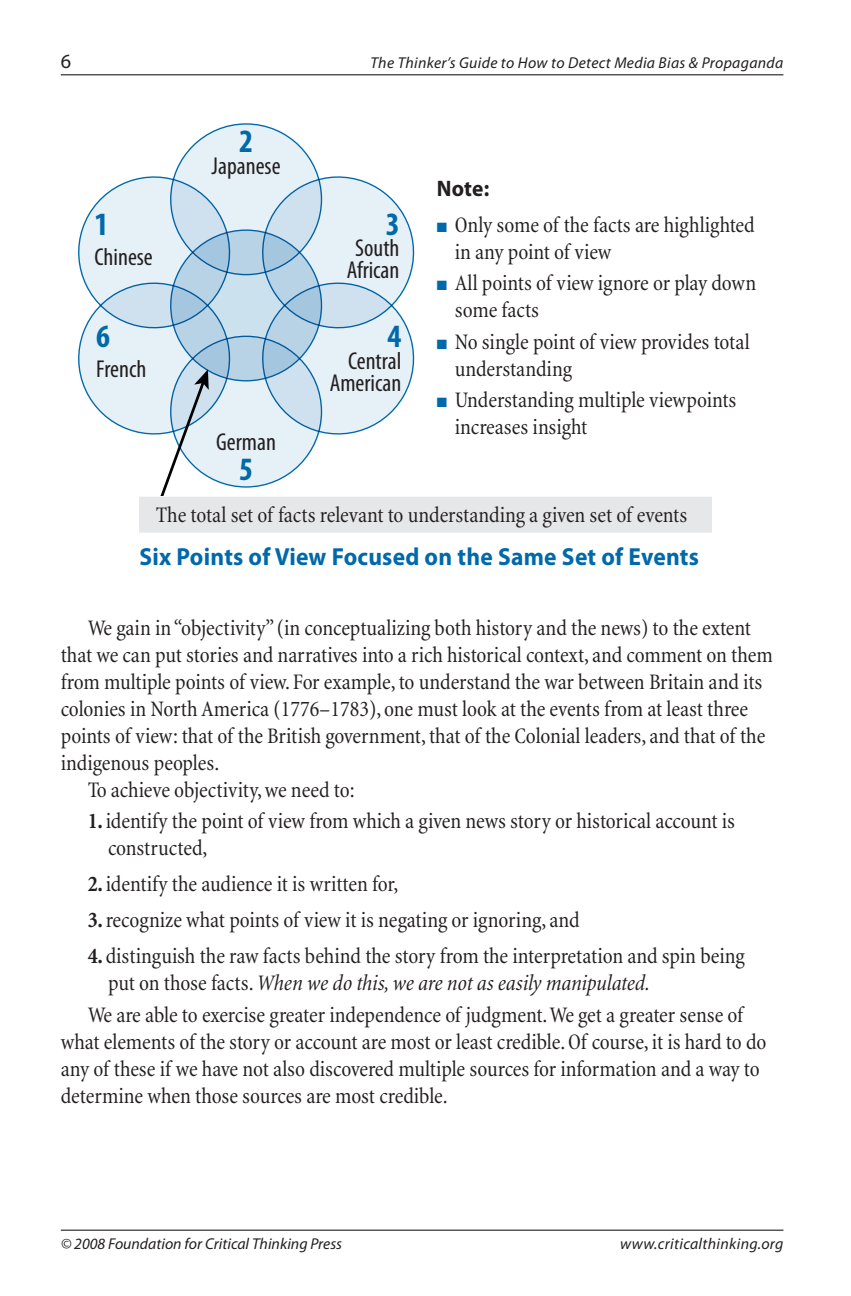
<style>
.page{position:relative;width:851px;height:1296px;background:#fff}
.page>*{position:absolute;margin:0;border:0;box-sizing:border-box;transform-origin:0 0}
.t1{font:700 condensed 32.62px "Myriad Pro";color:#0069aa}
.t2{font:700 24.75px "Myriad Pro";letter-spacing:.01em;color:#0069aa;scale:.95 1}
.t3{font:condensed 24.53px/21.8px "Myriad Pro";color:#231f20;text-align:center}
.t4{font:condensed 22.5px/27px "Minion";letter-spacing:-.005em;color:#231f20}
.t5{font:700 22.5px "Myriad Pro";color:#231f20;scale:.95 1}
.t6{font:20.25px "Myriad Pro";color:#231f20}
.t7{font:italic 15.75px "Myriad Pro";letter-spacing:.02em;color:#231f20}
.t8{font:italic 15.75px "Myriad Pro";color:#231f20}
.s1{color:#0069aa}
.s2{font-weight:700}
.s3{font-style:italic}
</style>
<div class="page">
<hr style="left:61px;top:1230px;width:722px;height:1px;background:#231f20">
<hr style="left:61px;top:74px;width:722px;height:1px;background:#231f20">
<div style="left:137px;top:494px;width:577px;height:41px;background:#e6e7e8;border:2px solid #fff"></div>
<div style="left:171px;top:124px;width:150px;height:151px;background:#e6f0f7;border-radius:50%"></div>
<div style="left:171px;top:336px;width:150px;height:151px;background:#e6f0f7;border-radius:50%"></div>
<svg style="left:262px;top:176px;width:152px;height:259px"></svg>
<svg style="left:78px;top:176px;width:152px;height:320px"></svg>
<svg style="left:171px;top:230px;width:150px;height:151px;background:#a9c9e0"></svg>
<p class="t6" style="left:61px;top:50px;width:12px">6</p>
<p class="t7" style="left:370px;top:54px;width:414px">The Thinker’s Guide to How to Detect Media Bias &amp; Propaganda</p>
<h1 class="t1" style="left:94px;top:206px;width:15px">1</h1>
<p class="t3" style="left:94px;top:246px;width:60px">Chinese</p>
<h1 class="t1" style="left:96px;top:318px;width:15px">6</h1>
<p class="t3" style="left:96px;top:359px;width:52px">French</p>
<h1 class="t1" style="left:239px;top:123px;width:15px">2</h1>
<p class="t3" style="left:212px;top:155px;width:70px">Japanese</p>
<p class="t3" style="left:216px;top:431px;width:61px">German</p>
<h1 class="t1" style="left:239px;top:451px;width:15px">5</h1>
<h1 class="t1" style="left:385px;top:206px;width:15px">3</h1>
<p class="t3" style="left:347px;top:238px;width:54px">South<br>African</p>
<h1 class="t1" style="left:387px;top:318px;width:15px">4</h1>
<p class="t3" style="left:330px;top:350px;width:73px;text-align:right">Central<br>American</p>
<p class="t5" style="left:436px;top:175px;width:57px">Note:</p>
<p class="t4" style="left:454px;top:211px;width:302px;text-indent:-18px"><span class="s1">■</span> Only some of the facts are highlighted in any point of view</p>
<p class="t4" style="left:454px;top:270px;width:303px;text-indent:-18px"><span class="s1">■</span> All points of view ignore or play down some facts</p>
<p class="t4" style="left:454px;top:328px;width:296px;text-indent:-18px"><span class="s1">■</span> No single point of view provides total understanding</p>
<p class="t4" style="left:454px;top:387px;width:283px;text-indent:-18px"><span class="s1">■</span> Understanding multiple viewpoints increases insight</p>
<p class="t4" style="left:156px;top:502px;width:533px">The total set of facts relevant to understanding a given set of events</p>
<p class="t2" style="left:140px;top:543px;width:590px">Six Points of View Focused on the Same Set of Events</p>
<p class="t4" style="left:88px;top:615px;width:664px">We gain in “objectivity” (in conceptualizing both history and the news) to the extent</p>
<p class="t4" style="left:61px;top:642px;width:713px">that we can put stories and narratives into a rich historical context, and comment on them</p>
<p class="t4" style="left:61px;top:669px;width:703px">from multiple points of view. For example, to understand the war between Britain and its</p>
<p class="t4" style="left:61px;top:696px;width:689px">colonies in North America (1776–1783), one must look at the events from at least three</p>
<p class="t4" style="left:61px;top:723px;width:706px">points of view: that of the British government, that of the Colonial leaders, and that of the</p>
<p class="t4" style="left:61px;top:750px;width:160px">indigenous peoples.</p>
<p class="t4" style="left:88px;top:777px;width:268px">To achieve objectivity, we need to:</p>
<p class="t4" style="left:108px;top:808px;width:628px;text-indent:-20px"><span class="s2">1.</span> identify the point of view from which a given news story or historical account is constructed,</p>
<p class="t4" style="left:88px;top:871px;width:312px"><span class="s2">2.</span> identify the audience it is written for,</p>
<p class="t4" style="left:88px;top:907px;width:493px"><span class="s2">3.</span> recognize what points of view it is negating or ignoring, and</p>
<p class="t4" style="left:108px;top:943px;width:638px;text-indent:-20px"><span class="s2">4.</span> distinguish the raw facts behind the story from the interpretation and spin being put on those facts. <span class="s3">When we do this, we are not as easily manipulated.</span></p>
<p class="t4" style="left:61px;top:1002px;width:707px;text-indent:27px">We are able to exercise greater independence of judgment. We get a greater sense of what elements of the story or account are most or least credible. Of course, it is hard to do any of these if we have not also discovered multiple sources for information and a way to determine when those sources are most credible.</p>
<p class="t8" style="left:61px;top:1235px;width:283px">© 2008 Foundation for Critical Thinking Press</p>
<p class="t7" style="left:620px;top:1235px;width:165px">www.criticalthinking.org</p>
</div>
